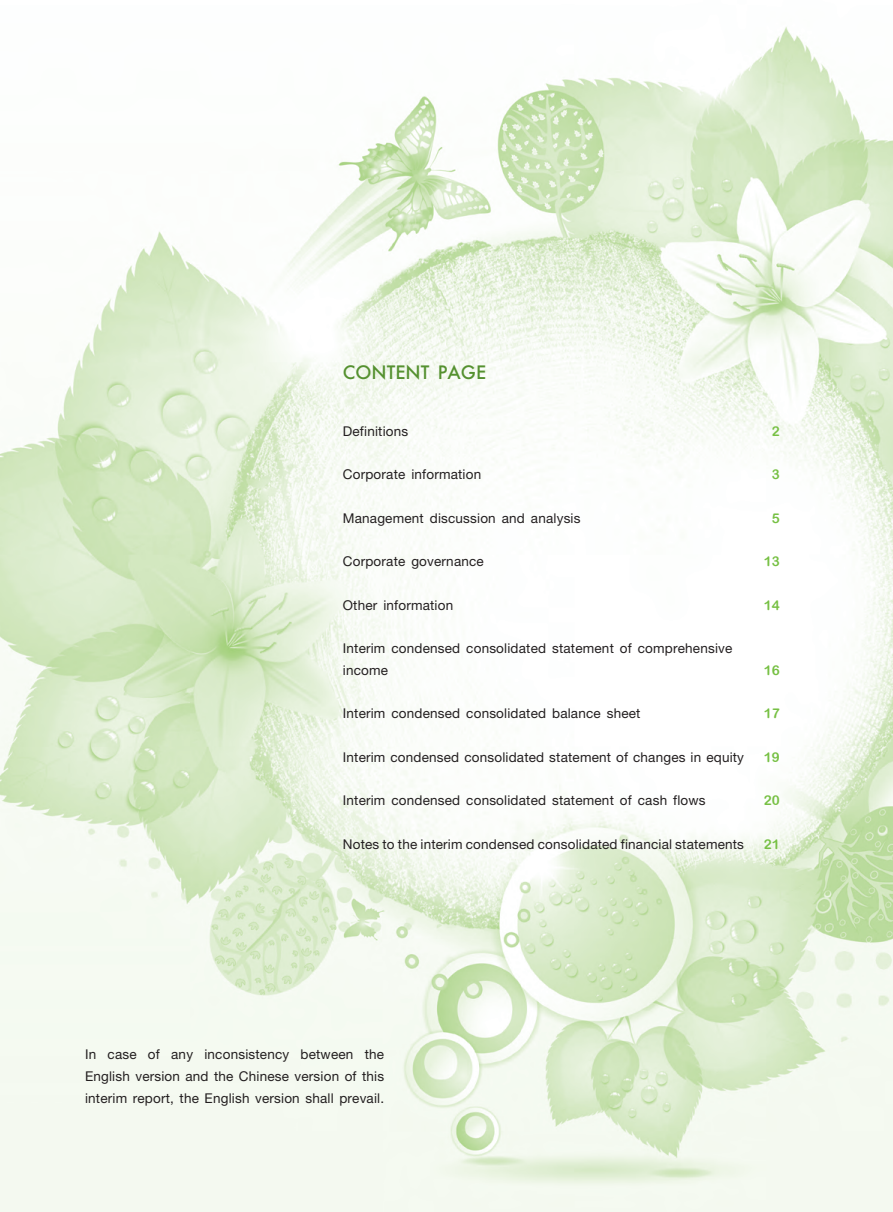
<style>
.page{position:relative;width:893px;height:1212px;background:#fff}
.page>*{position:absolute;margin:0;border:0;box-sizing:border-box;transform-origin:0 0}
.t1{font:500 18px "Futura";color:#559130}
._01_Body_Text{font:13.5px/21.8px "Helvetica Neue LT Std";letter-spacing:.015em;color:#231f20}
.t2{font:13.5px "Arial Rounded MT Bold";letter-spacing:.015em;color:#76c043}
</style>
<div class="page">
<img style="left:0;top:26px;width:893px;height:1186px">
<p class="t1" style="left:343px;top:360px;width:145px">CONTENT PAGE</p>
<p class="_01_Body_Text" style="left:343px;top:420px;width:67px">Definitions</p>
<p class="t2" style="left:772px;top:423px;width:10px">2</p>
<p class="_01_Body_Text" style="left:343px;top:463px;width:140px">Corporate information</p>
<p class="t2" style="left:772px;top:466px;width:10px">3</p>
<p class="_01_Body_Text" style="left:343px;top:507px;width:239px">Management discussion and analysis</p>
<p class="t2" style="left:772px;top:510px;width:10px">5</p>
<p class="_01_Body_Text" style="left:343px;top:550px;width:142px">Corporate governance</p>
<p class="t2" style="left:764px;top:553px;width:18px">13</p>
<p class="_01_Body_Text" style="left:343px;top:594px;width:112px">Other information</p>
<p class="t2" style="left:764px;top:597px;width:18px">14</p>
<p class="_01_Body_Text" style="left:343px;top:637px;width:391px">Interim condensed consolidated statement of comprehensive income</p>
<p class="t2" style="left:764px;top:662px;width:18px">16</p>
<p class="_01_Body_Text" style="left:343px;top:702px;width:299px">Interim condensed consolidated balance sheet</p>
<p class="t2" style="left:764px;top:705px;width:18px">17</p>
<p class="_01_Body_Text" style="left:343px;top:746px;width:403px">Interim condensed consolidated statement of changes in equity</p>
<p class="t2" style="left:764px;top:749px;width:18px">19</p>
<p class="_01_Body_Text" style="left:343px;top:789px;width:364px">Interim condensed consolidated statement of cash flows</p>
<p class="t2" style="left:764px;top:792px;width:18px">20</p>
<p class="_01_Body_Text" style="left:343px;top:833px;width:403px">Notes to the interim condensed consolidated financial statements</p>
<p class="t2" style="left:764px;top:836px;width:18px">21</p>
<p class="_01_Body_Text" style="left:85px;top:1043px;width:301px;text-align:justify">In case of any inconsistency between the English version and the Chinese version of this interim report, the English version shall prevail.</p>
</div>
